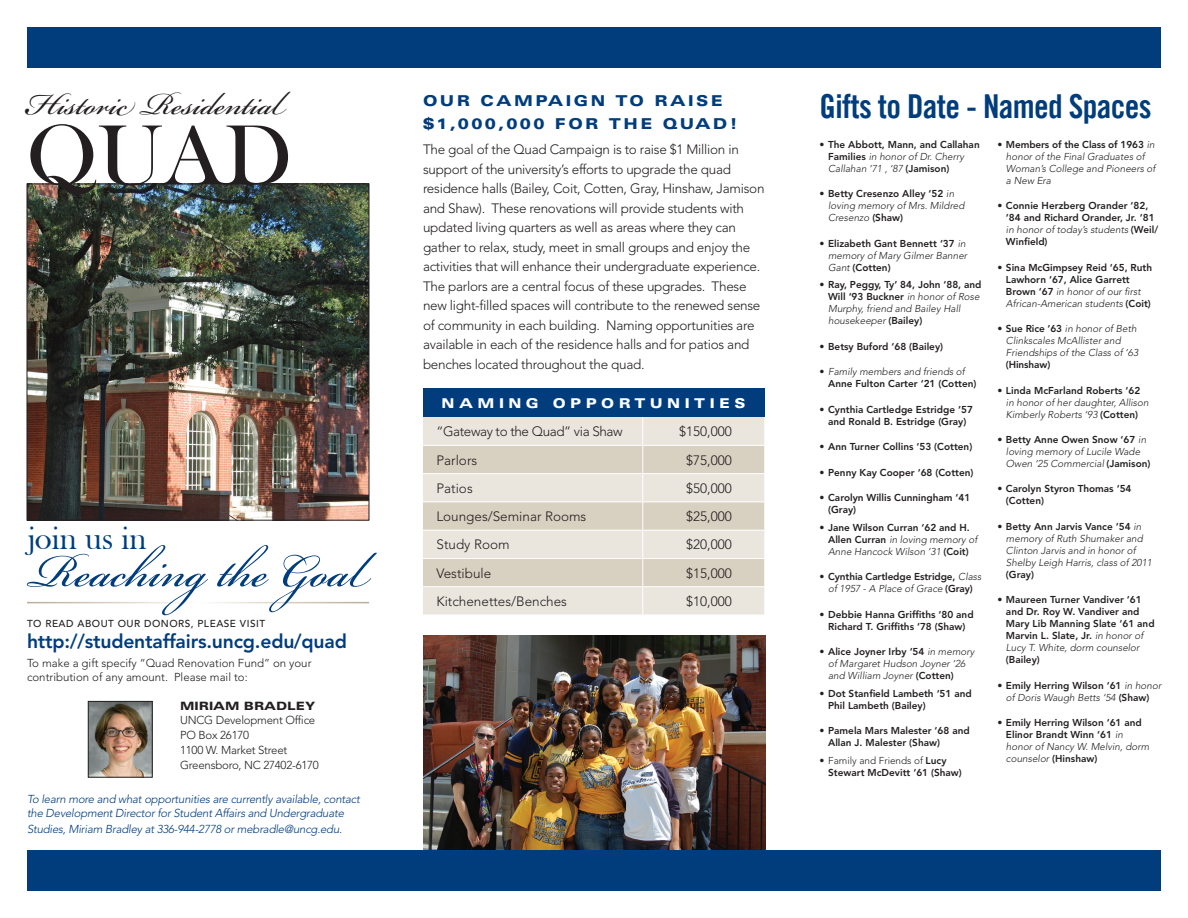
<style>
.page{position:relative;width:1188px;height:918px;background:#fff}
.page>*{position:absolute;margin:0;border:0;box-sizing:border-box;transform-origin:0 0}
.t1{font:87.75px "Bask Old Face";color:#231f20}
.t2{font:72px "Bickham Script Pro";color:#013d7d}
.t3{font:48.3px "Bickham Script Pro";color:#231f20}
.t4{font:33px "Trade Gothic LT Com Bd Cn 20";letter-spacing:-.02em;color:#013d7d}
.t5{font:32.7px "Bask Old Face";color:#013d7d}
.t6{font:800 19.35px "Avenir";letter-spacing:-.01em;color:#013d7d}
.t7{font:900 expanded 15px/22.5px "Univers";letter-spacing:.16em;color:#013d7d}
.t8{font:300 13.5px/19.5px "Avenir";letter-spacing:-.02em;color:#231f20}
.t9{font:300 13.5px "Avenir";color:#231f20}
.t10{font:900 expanded 13.5px "Univers";letter-spacing:.33em;color:#fff}
.t11{font:italic 300 11.4px/13.8px "Avenir";letter-spacing:-.02em;color:#013d7d}
.t12{font:300 11.4px/14.4px "Avenir";color:#231f20}
.t13{font:300 11.4px/14.9px "Avenir";letter-spacing:-.02em;color:#231f20}
.t14{font:900 expanded 11.4px "Univers";color:#231f20}
.t15{font:800 10.05px/12px "Avenir";color:#231f20}
.t16{font:italic 300 10.05px/12px "Avenir";color:#231f20}
.t17{font:500 10.05px "Avenir";letter-spacing:.05em;color:#231f20}
.s1{font-weight:300;font-style:italic}
.s2{font-weight:800;font-style:normal}
.s3{font-weight:300}
</style>
<div class="page">
<img style="left:29px;top:186px;width:338px;height:333px">
<div style="left:27px;top:184px;width:342px;height:337px;border:1px solid #231f20"></div>
<img style="left:423px;top:635px;width:342px;height:215px">
<div style="left:423px;top:389px;width:341px;height:28px;background:#013d7d"></div>
<div style="left:423px;top:417px;width:341px;height:198px;background:#eae6de"></div>
<svg style="left:423px;top:446px;width:341px;height:140px;background:#dfd9cc"></svg>
<svg style="left:642px;top:417px;width:1px;height:198px"></svg>
<hr style="left:423px;top:445px;width:220px;height:1px;background:#fff">
<hr style="left:643px;top:445px;width:121px;height:1px;background:#fff">
<hr style="left:423px;top:473px;width:220px;height:1px;background:#fff">
<hr style="left:643px;top:473px;width:121px;height:1px;background:#fff">
<hr style="left:423px;top:502px;width:220px;height:1px;background:#fff">
<hr style="left:643px;top:502px;width:121px;height:1px;background:#fff">
<hr style="left:423px;top:530px;width:220px;height:1px;background:#fff">
<hr style="left:643px;top:530px;width:121px;height:1px;background:#fff">
<hr style="left:423px;top:558px;width:220px;height:1px;background:#fff">
<hr style="left:643px;top:558px;width:121px;height:1px;background:#fff">
<hr style="left:423px;top:586px;width:220px;height:1px;background:#fff">
<hr style="left:643px;top:586px;width:121px;height:1px;background:#fff">
<div style="left:27px;top:850px;width:1134px;height:41px;background:#013d7d"></div>
<div style="left:27px;top:27px;width:1134px;height:41px;background:#013d7d"></div>
<img style="left:90px;top:703px;width:61px;height:73px">
<div style="left:88px;top:701px;width:65px;height:77px;border:1px solid #231f20"></div>
<h3 class="t3" style="left:26px;top:69px;width:261px">Historic Residential</h3>
<h1 class="t1" style="left:26px;top:107px;width:267px">Quad</h1>
<h3 class="t5" style="left:28px;top:520px;width:120px">join us in</h3>
<h2 class="t2" style="left:28px;top:519px;width:344px">Reaching the Goal</h2>
<p class="t17" style="left:27px;top:618px;width:239px">TO READ ABOUT OUR DONORS, PLEASE VISIT</p>
<h3 class="t6" style="left:27px;top:630px;width:321px">http://studentaffairs.uncg.edu/quad</h3>
<p class="t12" style="left:27px;top:655px;width:286px">To make a gift specify “Quad Renovation Fund” on your contribution of any amount. Please mail to:</p>
<p class="t14" style="left:180px;top:699px;width:137px">M IRIAM BRADLEY</p>
<p class="t13" style="left:180px;top:713px;width:140px">UNCG Development Office<br>PO Box 26170<br>1100 W. Market Street<br>Greensboro, NC 27402-6170</p>
<p class="t11" style="left:27px;top:792px;width:334px">To learn more and what opportunities are currently available, contact the Development Director for Student Affairs and Undergraduate</p>
<p class="t11" style="left:27px;top:822px;width:317px">Studies, Miriam Bradley at 336-944-2778 or mebradle@uncg.edu.</p>
<h3 class="t7" style="left:423px;top:90px;width:316px">OUR CAMPAIGN TO RAISE $1,000,000 FOR THE QUAD!</h3>
<p class="t8" style="left:423px;top:140px;width:343px">The goal of the Quad Campaign is to raise $1 Million in support of the university’s efforts to upgrade the quad residence halls (Bailey, Coit, Cotten, Gray, Hinshaw, Jamison and Shaw). These renovations will provide students with updated living quarters as well as areas where they can gather to relax, study, meet in small groups and enjoy the activities that will enhance their undergraduate experience.<br>The parlors are a central focus of these upgrades. These new light-filled spaces will contribute to the renewed sense of community in each building. Naming opportunities are available in each of the residence halls and for patios and benches located throughout the quad.</p>
<h3 class="t10" style="left:442px;top:396px;width:305px">N AMING OPPORTUNITIES</h3>
<h3 class="t8" style="left:437px;top:422px;width:188px">“Gateway to the Quad” via Shaw</h3>
<h3 class="t8" style="left:679px;top:422px;width:54px">$150,000</h3>
<h3 class="t9" style="left:437px;top:452px;width:42px">Parlors</h3>
<h3 class="t8" style="left:686px;top:450px;width:47px">$75,000</h3>
<h3 class="t8" style="left:437px;top:478px;width:38px">Patios</h3>
<h3 class="t8" style="left:686px;top:478px;width:47px">$50,000</h3>
<h3 class="t9" style="left:437px;top:509px;width:151px">Lounges/Seminar Rooms</h3>
<h3 class="t8" style="left:686px;top:507px;width:47px">$25,000</h3>
<h3 class="t9" style="left:437px;top:537px;width:75px">Study Room</h3>
<h3 class="t8" style="left:686px;top:535px;width:47px">$20,000</h3>
<h3 class="t9" style="left:437px;top:565px;width:56px">Vestibule</h3>
<h3 class="t8" style="left:686px;top:563px;width:47px">$15,000</h3>
<h3 class="t9" style="left:437px;top:593px;width:132px">Kitchenettes/Benches</h3>
<h3 class="t8" style="left:686px;top:592px;width:47px">$10,000</h3>
<h3 class="t4" style="left:820px;top:86px;width:334px">Gifts to Date - Named Spaces</h3>
<p class="t15" style="left:828px;top:138px;width:153px;text-indent:-9px">• The Abbott, Mann, and Callahan<br>Families <span class="s1">in honor of Dr. Cherry<br>Callahan ‘71 , ‘87</span> (Jamison)</p>
<p class="t16" style="left:828px;top:188px;width:138px;text-indent:-9px"><span class="s2">• Betty Cresenzo Alley ‘52</span> in loving memory of Mrs. Mildred<br>Cresenzo <span class="s2">(Shaw)</span></p>
<p class="t15" style="left:828px;top:237px;width:141px;text-indent:-9px">• Elizabeth Gant Bennett ‘37 <span class="s1">in memory of Mary Gilmer Banner<br>Gant</span> (Cotten)</p>
<p class="t15" style="left:828px;top:279px;width:155px;text-indent:-9px">• Ray, Peggy, Ty’ 84, John ‘88, and<br>Will ‘93 Buckner <span class="s1">in honor of Rose<br>Murphy, friend and Bailey Hall housekeeper</span> (Bailey)</p>
<p class="t15" style="left:820px;top:340px;width:125px">• Betsy Buford ‘68 (Bailey)</p>
<p class="t15" style="left:828px;top:366px;width:150px;text-indent:-9px">• <span class="s1">Family members and friends of<br></span>Anne Fulton Carter ‘21 (Cotten)</p>
<p class="t15" style="left:820px;top:403px;width:155px;text-align:center">• Cynthia Cartledge Estridge ‘57 and Ronald B. Estridge (Gray)</p>
<p class="t15" style="left:820px;top:441px;width:154px">• Ann Turner Collins ‘53 (Cotten)</p>
<p class="t15" style="left:820px;top:466px;width:156px">• Penny Kay Cooper ‘68 (Cotten)</p>
<p class="t15" style="left:828px;top:492px;width:144px;text-indent:-9px">• Carolyn Willis Cunningham ‘41 (Gray)</p>
<p class="t15" style="left:828px;top:521px;width:151px;text-indent:-9px">• Jane Wilson Curran ‘62 and H.<br>Allen Curran <span class="s1">in loving memory of<br>Anne Hancock Wilson ‘31</span> (Coit)</p>
<p class="t15" style="left:820px;top:571px;width:163px;text-align:center">• Cynthia Cartledge Estridge, <span class="s1">Class of 1957 - A Place of Grace</span> (Gray)</p>
<p class="t15" style="left:820px;top:608px;width:156px;text-align:center">• Debbie Hanna Griffiths ‘80 and<br>Richard T. Griffiths ‘78 (Shaw)</p>
<p class="t16" style="left:828px;top:646px;width:148px;text-indent:-9px"><span class="s2">• Alice Joyner Irby ‘54</span> in memory of Margaret Hudson Joyner ‘26 and William Joyner <span class="s2">(Cotten)</span></p>
<p class="t15" style="left:828px;top:687px;width:145px;text-indent:-9px">• Dot Stanfield Lambeth ‘51 and<br>Phil Lambeth (Bailey)</p>
<p class="t15" style="left:828px;top:725px;width:143px;text-indent:-9px">• Pamela Mars Malester ‘68 and<br>Allan J. Malester (Shaw)</p>
<p class="t15" style="left:828px;top:755px;width:135px;text-indent:-9px">• <span class="s3">Family and Friends of</span> Lucy<br>Stewart McDevitt ‘61 (Shaw)</p>
<p class="t16" style="left:1006px;top:138px;width:151px;text-indent:-9px"><span class="s2">• Members of the Class of 1963</span> in honor of the Final Graduates of<br>Woman’s College and Pioneers of a New Era</p>
<p class="t15" style="left:1006px;top:200px;width:154px;text-indent:-9px">• Connie Herzberg Orander ‘82, ‘84 and Richard Orander, Jr. ‘81 <span class="s1">in honor of today’s students</span> (Weil/<br>Winfield)</p>
<p class="t15" style="left:1006px;top:261px;width:148px;text-indent:-9px">• Sina McGimpsey Reid ‘65, Ruth<br>Lawhorn ‘67, Alice Garrett<br>Brown ‘67 <span class="s1">in honor of our first<br>African-American students</span> (Coit)</p>
<p class="t16" style="left:1006px;top:323px;width:134px;text-indent:-9px"><span class="s2">• Sue Rice ‘63</span> in honor of Beth<br>Clinkscales McAllister and<br>Friendships of the Class of ‘63</p>
<p class="t15" style="left:1006px;top:359px;width:46px">(Hinshaw)</p>
<p class="t15" style="left:997px;top:384px;width:144px">• Linda McFarland Roberts ‘62</p>
<p class="t16" style="left:1006px;top:396px;width:144px">in honor of her daughter, Allison<br>Kimberly Roberts ‘93 <span class="s2">(Cotten)</span></p>
<p class="t16" style="left:1006px;top:434px;width:146px;text-indent:-9px"><span class="s2">• Betty Anne Owen Snow ‘67</span> in loving memory of Lucile Wade<br>Owen ‘25 Commercial <span class="s2">(Jamison)</span></p>
<p class="t15" style="left:1006px;top:483px;width:127px;text-indent:-9px">• Carolyn Styron Thomas ‘54 (Cotten)</p>
<p class="t16" style="left:1006px;top:521px;width:148px;text-indent:-9px"><span class="s2">• Betty Ann Jarvis Vance ‘54</span> in memory of Ruth Shumaker and<br>Clinton Jarvis and in honor of<br>Shelby Leigh Harris, class of 2011</p>
<p class="t15" style="left:1006px;top:568px;width:30px">(Gray)</p>
<p class="t15" style="left:1006px;top:594px;width:150px;text-indent:-9px">• Maureen Turner Vandiver ‘61 and Dr. Roy W. Vandiver and<br>Mary Lib Manning Slate ‘61 and<br>Marvin L. Slate, Jr. <span class="s1">in honor of<br>Lucy T. White, dorm counselor</span></p>
<p class="t15" style="left:1006px;top:654px;width:35px">(Bailey)</p>
<p class="t15" style="left:997px;top:679px;width:165px;text-align:center">• Emily Herring Wilson ‘61 <span class="s1">in honor of Doris Waugh Betts ‘54</span> (Shaw)</p>
<p class="t15" style="left:1006px;top:717px;width:145px;text-indent:-9px">• Emily Herring Wilson ‘61 and<br>Elinor Brandt Winn ‘61 <span class="s1">in honor of Nancy W. Melvin, dorm counselor</span> (Hinshaw)</p>
</div>
